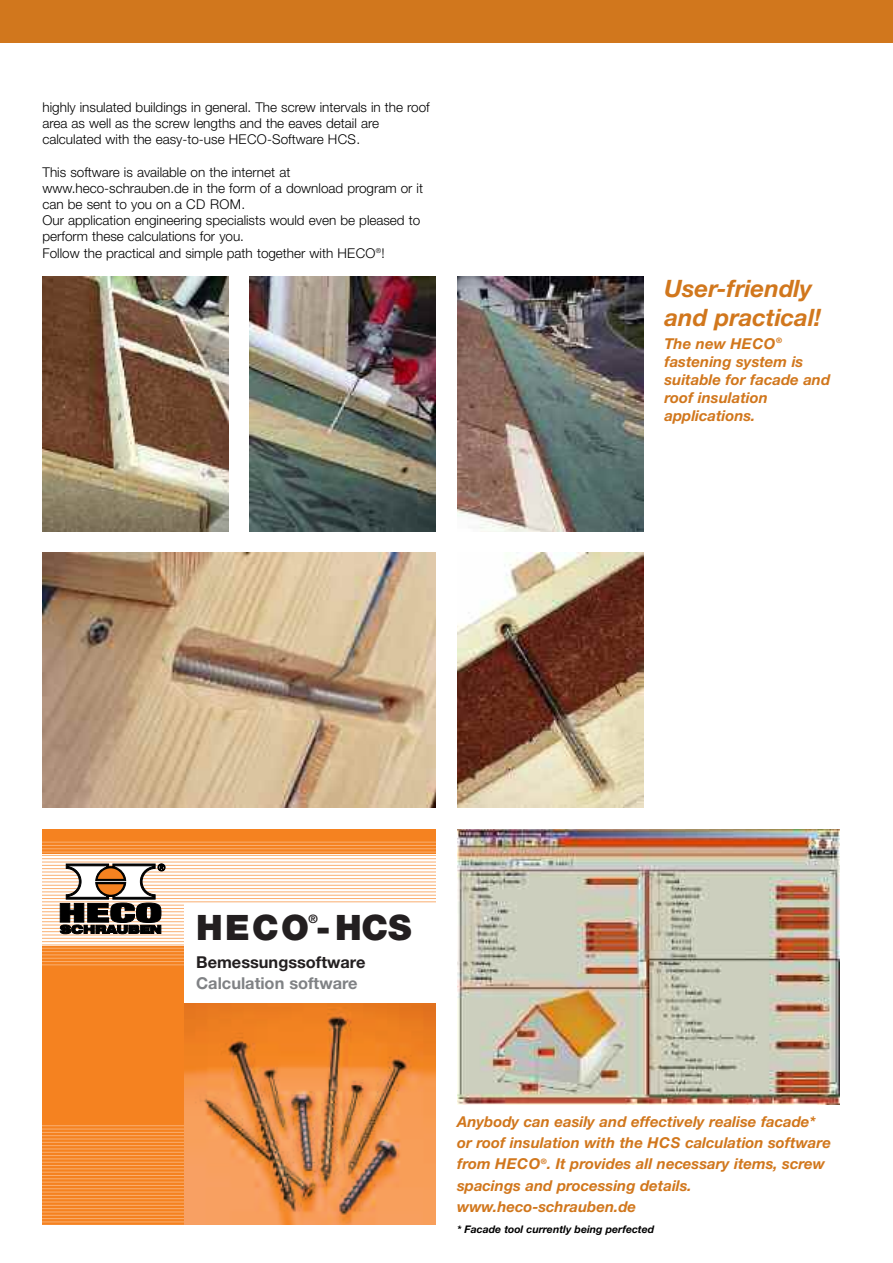
<style>
.page{position:relative;width:893px;height:1263px;background:#fff}
.page>*{position:absolute;margin:0;border:0;box-sizing:border-box;transform-origin:0 0}
.t1{font:35.1px "Helvetica Neue Black+HEZIOJ";letter-spacing:.065em;color:#231f20}
.t2{font:italic 700 24px/28.8px "Helvetica Neue";color:#d1771d}
.t3{font:16.35px "Helvetica Neue Bold+LEQOZV";color:#808285}
.t4{font:16.35px "Helvetica Neue Bold+LEQOZV";color:#231f20}
.t5{font:italic 700 15px/18px "Helvetica Neue";color:#d1771d}
.t6{font:300 13.5px/16.2px "Helvetica Neue";color:#000}
.t7{font:11.7px "Helvetica Neue Bold+LEQOZV";color:#231f20}
.t8{font:italic 700 10.5px "Helvetica Neue";color:#000}
</style>
<div class="page">
<div style="left:0;top:0;width:893px;height:43px;background:#d1771d"></div>
<img style="left:43px;top:553px;width:393px;height:255px">
<img style="left:457px;top:276px;width:186px;height:255px">
<img style="left:43px;top:276px;width:186px;height:255px">
<img style="left:250px;top:276px;width:186px;height:255px">
<img style="left:457px;top:553px;width:186px;height:255px">
<svg style="left:43px;top:854px;width:393px;height:91px"></svg>
<div style="left:43px;top:946px;width:393px;height:278px;background:#f58220"></div>
<img style="left:184px;top:1003px;width:252px;height:221px">
<svg style="left:43px;top:829px;width:393px;height:25px;background:#f58424"></svg>
<hr style="left:43px;top:852px;width:393px;height:1px;background:#faaf71">
<hr style="left:43px;top:848px;width:393px;height:1px;background:#faaf71">
<hr style="left:43px;top:845px;width:393px;height:1px;background:#faaf71">
<hr style="left:43px;top:842px;width:393px;height:1px;background:#faaf71">
<hr style="left:43px;top:855px;width:393px;height:1px;background:#faaf71">
<hr style="left:43px;top:858px;width:393px;height:1px;background:#faaf71">
<hr style="left:43px;top:862px;width:393px;height:1px;background:#faaf71">
<hr style="left:43px;top:865px;width:393px;height:1px;background:#faaf71">
<hr style="left:43px;top:868px;width:393px;height:1px;background:#faaf71">
<hr style="left:43px;top:872px;width:393px;height:1px;background:#faaf71">
<hr style="left:43px;top:875px;width:393px;height:1px;background:#faaf71">
<hr style="left:43px;top:878px;width:393px;height:1px;background:#faaf71">
<hr style="left:43px;top:882px;width:393px;height:1px;background:#faaf71">
<hr style="left:43px;top:885px;width:393px;height:1px;background:#faaf71">
<hr style="left:43px;top:888px;width:393px;height:1px;background:#faaf71">
<hr style="left:43px;top:891px;width:393px;height:1px;background:#faaf71">
<hr style="left:43px;top:895px;width:393px;height:1px;background:#faaf71">
<hr style="left:43px;top:898px;width:393px;height:1px;background:#faaf71">
<hr style="left:43px;top:901px;width:393px;height:1px;background:#faaf71">
<hr style="left:43px;top:905px;width:393px;height:1px;background:#faaf71">
<hr style="left:43px;top:908px;width:393px;height:1px;background:#faaf71">
<hr style="left:43px;top:911px;width:393px;height:1px;background:#faaf71">
<hr style="left:43px;top:915px;width:393px;height:1px;background:#faaf71">
<hr style="left:43px;top:918px;width:393px;height:1px;background:#faaf71">
<hr style="left:43px;top:921px;width:393px;height:1px;background:#faaf71">
<hr style="left:43px;top:925px;width:393px;height:1px;background:#faaf71">
<hr style="left:43px;top:928px;width:393px;height:1px;background:#faaf71">
<hr style="left:43px;top:931px;width:393px;height:1px;background:#faaf71">
<hr style="left:43px;top:935px;width:393px;height:1px;background:#faaf71">
<hr style="left:43px;top:938px;width:393px;height:1px;background:#faaf71">
<hr style="left:43px;top:941px;width:393px;height:1px;background:#faaf71">
<hr style="left:43px;top:945px;width:393px;height:1px;background:#faaf71">
<hr style="left:43px;top:948px;width:393px;height:1px;background:#faaf71">
<hr style="left:43px;top:951px;width:393px;height:1px;background:#faaf71">
<hr style="left:43px;top:954px;width:393px;height:1px;background:#faaf71">
<hr style="left:43px;top:958px;width:393px;height:1px;background:#faaf71">
<hr style="left:43px;top:961px;width:393px;height:1px;background:#faaf71">
<hr style="left:43px;top:964px;width:393px;height:1px;background:#faaf71">
<hr style="left:43px;top:1205px;width:141px;height:1px;background:#faaf71">
<hr style="left:43px;top:1202px;width:141px;height:1px;background:#faaf71">
<hr style="left:43px;top:1198px;width:141px;height:1px;background:#faaf71">
<hr style="left:43px;top:1195px;width:141px;height:1px;background:#faaf71">
<hr style="left:43px;top:1192px;width:141px;height:1px;background:#faaf71">
<hr style="left:43px;top:1188px;width:141px;height:1px;background:#faaf71">
<hr style="left:43px;top:1185px;width:141px;height:1px;background:#faaf71">
<hr style="left:43px;top:1182px;width:141px;height:1px;background:#faaf71">
<hr style="left:43px;top:1178px;width:141px;height:1px;background:#faaf71">
<hr style="left:43px;top:1175px;width:141px;height:1px;background:#faaf71">
<hr style="left:43px;top:1172px;width:141px;height:1px;background:#faaf71">
<hr style="left:43px;top:1168px;width:141px;height:1px;background:#faaf71">
<hr style="left:43px;top:1165px;width:141px;height:1px;background:#faaf71">
<hr style="left:43px;top:1162px;width:141px;height:1px;background:#faaf71">
<hr style="left:43px;top:1158px;width:141px;height:1px;background:#faaf71">
<hr style="left:43px;top:1155px;width:141px;height:1px;background:#faaf71">
<hr style="left:43px;top:1152px;width:141px;height:1px;background:#faaf71">
<hr style="left:43px;top:1149px;width:141px;height:1px;background:#faaf71">
<hr style="left:43px;top:1145px;width:141px;height:1px;background:#faaf71">
<hr style="left:43px;top:1142px;width:141px;height:1px;background:#faaf71">
<hr style="left:43px;top:1139px;width:141px;height:1px;background:#faaf71">
<hr style="left:43px;top:1135px;width:141px;height:1px;background:#faaf71">
<hr style="left:43px;top:1132px;width:141px;height:1px;background:#faaf71">
<hr style="left:43px;top:1129px;width:141px;height:1px;background:#faaf71">
<hr style="left:43px;top:1125px;width:141px;height:1px;background:#faaf71">
<hr style="left:43px;top:1208px;width:141px;height:1px;background:#faaf71">
<hr style="left:43px;top:1212px;width:141px;height:1px;background:#faaf71">
<hr style="left:43px;top:1215px;width:141px;height:1px;background:#faaf71">
<hr style="left:43px;top:1218px;width:141px;height:1px;background:#faaf71">
<hr style="left:43px;top:1221px;width:141px;height:1px;background:#faaf71">
<hr style="left:43px;top:1225px;width:141px;height:1px;background:#faaf71">
<svg style="left:60px;top:864px;width:105px;height:71px"></svg>
<div style="left:184px;top:903px;width:252px;height:100px;background:#fff"></div>
<img style="left:457px;top:829px;width:383px;height:275px">
<p class="t6" style="left:43px;top:100px;width:389px">highly insulated buildings in general. The screw intervals in the roof area as well as the screw lengths and the eaves detail are calculated with the easy-to-use HECO-Software HCS.</p>
<p class="t6" style="left:43px;top:165px;width:382px">This software is available on the internet at www.heco-schrauben.de in the form of a download program or it can be sent to you on a CD ROM.<br>Our application engineering specialists would even be pleased to perform these calculations for you.<br>Follow the practical and simple path together with HECO<sup>®</sup>!</p>
<h2 class="t2" style="left:664px;top:277px;width:158px">User-friendly and practical!</h2>
<p class="t5" style="left:664px;top:336px;width:167px">The new HECO<sup>® </sup>fastening system is suitable for facade and roof insulation applications.</p>
<p class="t7" style="left:309px;top:914px;width:11px">®</p>
<p class="t4" style="left:196px;top:956px;width:171px">Bemessungssoftware</p>
<p class="t3" style="left:196px;top:977px;width:163px">Calculation software</p>
<h1 class="t1" style="left:196px;top:915px;width:217px">HECO- HCS</h1>
<p class="t5" style="left:457px;top:1112px;width:375px;line-height:21.3px">Anybody can easily and effectively realise facade* or roof insulation with the HCS calculation software from HECO<sup>®</sup>. It provides all necessary items, screw spacings and processing details. www.heco-schrauben.de</p>
<p class="t8" style="left:457px;top:1226px;width:199px">* Facade tool currently being perfected</p>
</div>
